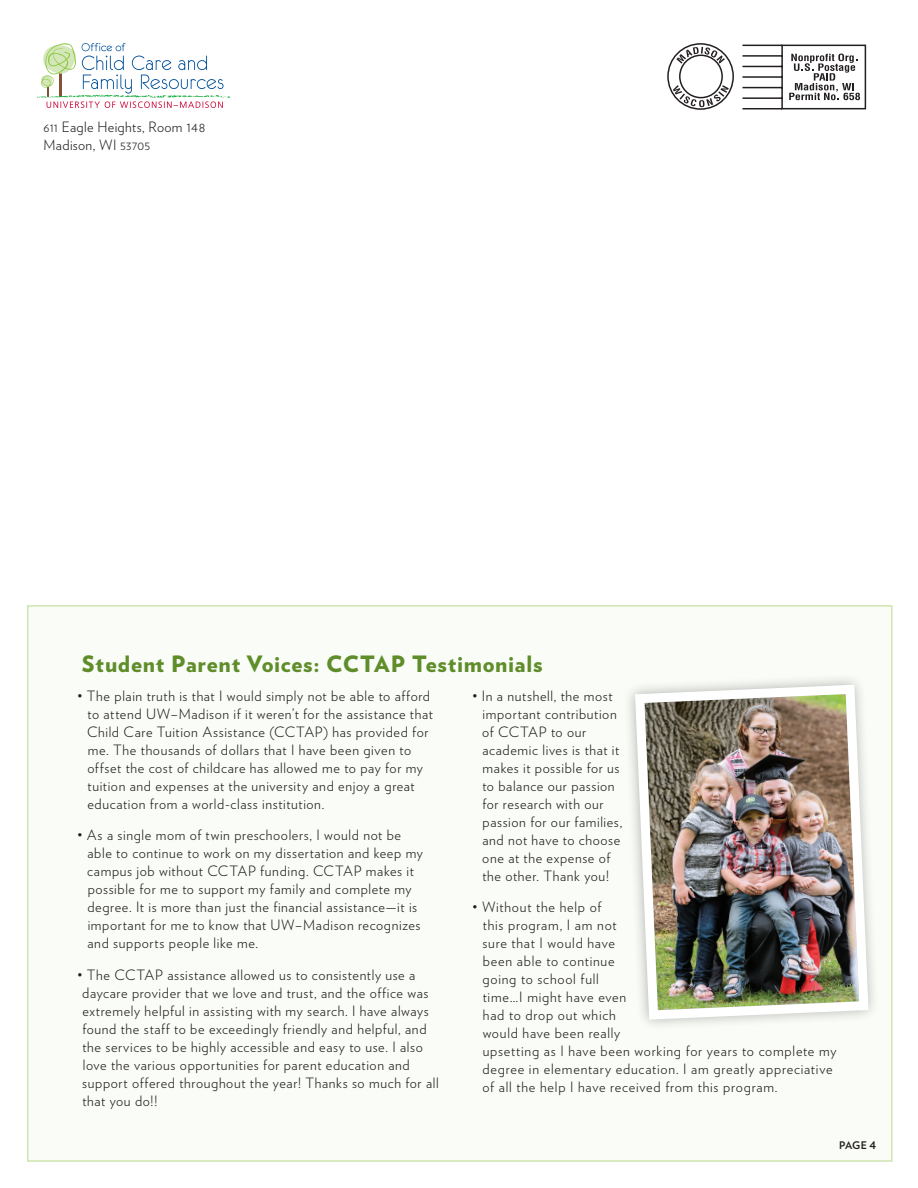
<style>
.page{position:relative;width:918px;height:1188px;background:#fff}
.page>*{position:absolute;margin:0;border:0;box-sizing:border-box;transform-origin:0 0}
.H3_Inside_Head{font:900 22.5px "Verlag";letter-spacing:.03em;color:#5f8d2a}
.T1_Drop{font:300 14.25px/18px "Verlag";letter-spacing:.045em;color:#231f20}
.T1_no_drop{font:300 14.25px/18px "Verlag";letter-spacing:.025em;color:#231f20}
.S1{font:700 10.5px "Verlag";color:#231f20}
.s1{font-size:12.75px}
</style>
<div class="page">
<svg style="left:37px;top:43px;width:194px;height:65px"></svg>
<div style="left:667px;top:43px;width:67px;height:67px;border:2px solid #231f20;border-radius:50%"></div>
<svg style="left:676px;top:47px;width:49px;height:17px"></svg>
<svg style="left:673px;top:85px;width:56px;height:22px"></svg>
<svg style="left:742px;top:44px;width:124px;height:66px"></svg>
<div style="left:679px;top:55px;width:44px;height:43px;border:2px solid #231f20;border-radius:50%"></div>
<div style="left:27px;top:605px;width:865px;height:557px;background:#f9fcf7;border:2px solid #cfe4ae"></div>
<img style="left:630px;top:680px;width:243px;height:344px">
<p class="T1_no_drop" style="left:44px;top:117px;width:163px"><span class="s1">611</span> Eagle Heights, Room 148<br>Madison, WI <span class="s1">53705</span></p>
<p class="H3_Inside_Head" style="left:82px;top:645px;width:462px">Student Parent Voices: CCTAP Testimonials</p>
<p class="T1_Drop" style="left:87px;top:686px;width:347px;text-indent:-10px">• The plain truth is that I would simply not be able to afford to attend UW–Madison if it weren’t for the assistance that Child Care Tuition Assistance (CCTAP) has provided for me. The thousands of dollars that I have been given to offset the cost of childcare has allowed me to pay for my tuition and expenses at the university and enjoy a great education from a world-class institution.</p>
<p class="T1_Drop" style="left:87px;top:825px;width:337px;text-indent:-10px">• As a single mom of twin preschoolers, I would not be able to continue to work on my dissertation and keep my campus job without CCTAP funding. CCTAP makes it possible for me to support my family and complete my degree. It is more than just the financial assistance—it is important for me to know that UW–Madison recognizes and supports people like me.</p>
<p class="T1_Drop" style="left:82px;top:965px;width:358px;text-indent:-5px">• The CCTAP assistance allowed us to consistently use a daycare provider that we love and trust, and the office was extremely helpful in assisting with my search. I have always found the staff to be exceedingly friendly and helpful, and the services to be highly accessible and easy to use. I also love the various opportunities for parent education and support offered throughout the year! Thanks so much for all that you do!!</p>
<p class="T1_Drop" style="left:482px;top:686px;width:142px;text-indent:-10px">• In a nutshell, the most important contribution of CCTAP to our academic lives is that it makes it possible for us to balance our passion for research with our passion for our families, and not have to choose one at the expense of the other. Thank you!</p>
<p class="T1_Drop" style="left:483px;top:897px;width:355px;text-indent:-10px">• Without the help of<br>this program, I am not<br>sure that I would have<br>been able to continue<br>going to school full<br>time…I might have even<br>had to drop out which<br>would have been really<br>upsetting as I have been working for years to complete my degree in elementary education. I am greatly appreciative of all the help I have received from this program.</p>
<p class="S1" style="left:839px;top:1137px;width:38px">PAGE 4</p>
</div>
